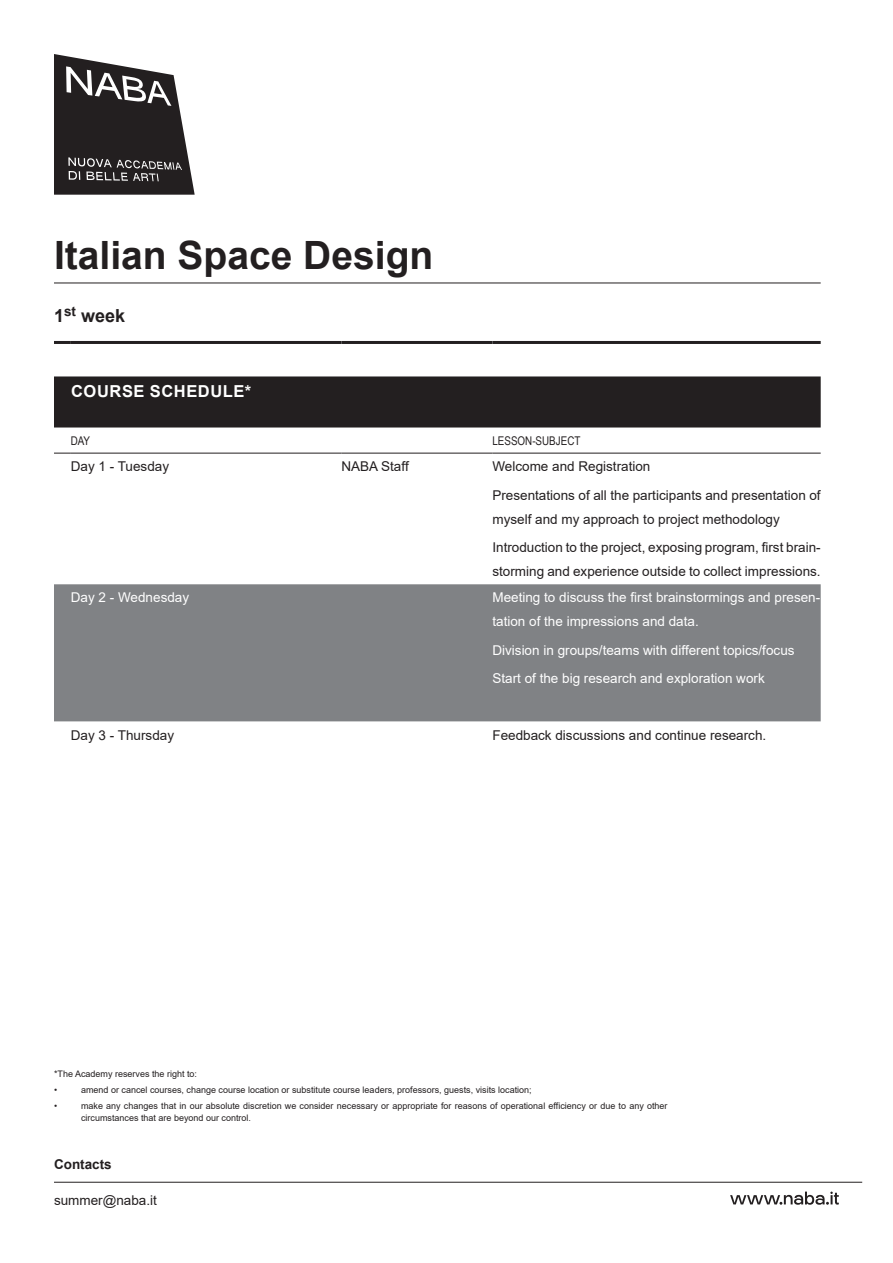
<style>
.page{position:relative;width:893px;height:1263px;background:#fff}
.page>*{position:absolute;margin:0;border:0;box-sizing:border-box;transform-origin:0 0}
.SOTTOTITOLO{font:700 39px "Arial";color:#231f20}
.TITOLO_TABELLA{font:700 18px "Arial";color:#231f20}
.t1{font:700 16.5px "Arial";letter-spacing:.035em;color:#fff}
.PARAGRAFO_TESTO{font:13.5px/24px "Arial";color:#231f20}
.PARAGRAFO_TESTO-2{font:13.5px/24px "Arial";color:#fff}
.t2{font:700 13.5px "Arial";color:#231f20}
.t3{font:12px "Arial Narrow";color:#231f20}
.NOTA_a_margine{font:9px/12px "Arial";color:#231f20}
</style>
<div class="page">
<svg style="left:54px;top:54px;width:141px;height:141px"></svg>
<svg style="left:730px;top:1191px;width:109px;height:14px"></svg>
<hr style="left:54px;top:1182px;width:808px;height:1px;background:#231f20">
<div style="left:54px;top:376px;width:767px;height:51px;background:#231f20"></div>
<div style="left:54px;top:584px;width:767px;height:137px;background:#808285"></div>
<svg style="left:54px;top:453px;width:17px;height:1px"></svg>
<hr style="left:71px;top:453px;width:270px;height:1px;background:#231f20">
<hr style="left:341px;top:453px;width:151px;height:1px;background:#231f20">
<hr style="left:492px;top:453px;width:329px;height:1px;background:#231f20">
<hr style="left:54px;top:341px;width:17px;height:3px;background:#231f20">
<hr style="left:71px;top:341px;width:270px;height:3px;background:#231f20">
<hr style="left:341px;top:341px;width:151px;height:3px;background:#231f20">
<hr style="left:492px;top:341px;width:329px;height:3px;background:#231f20">
<hr style="left:54px;top:283px;width:767px;height:1px;background:#231f20">
<p class="SOTTOTITOLO" style="left:54px;top:228px;width:381px">Italian Space Design</p>
<p class="TITOLO_TABELLA" style="left:54px;top:303px;width:73px">1<sup>st</sup> week</p>
<p class="t1" style="left:71px;top:379px;width:182px">COURSE SCHEDULE*</p>
<p class="t3" style="left:71px;top:432px;width:21px">DAY</p>
<p class="t3" style="left:492px;top:432px;width:90px">LESSON-SUBJECT</p>
<p class="PARAGRAFO_TESTO" style="left:71px;top:454px;width:100px">Day 1 - Tuesday</p>
<p class="PARAGRAFO_TESTO" style="left:341px;top:454px;width:69px">NABA Staff</p>
<p class="PARAGRAFO_TESTO" style="left:492px;top:454px;width:160px">Welcome and Registration</p>
<p class="PARAGRAFO_TESTO" style="left:492px;top:483px;width:330px">Presentations of all the participants and presentation of myself and my approach to project methodology</p>
<p class="PARAGRAFO_TESTO" style="left:492px;top:535px;width:330px">Introduction to the project, exposing program, first brain&shy;storming and experience outside to collect impressions.</p>
<p class="PARAGRAFO_TESTO-2" style="left:71px;top:586px;width:120px">Day 2 - Wednesday</p>
<p class="PARAGRAFO_TESTO-2" style="left:492px;top:586px;width:329px">Meeting to discuss the first brainstormings and presen&shy;tation of the impressions and data.</p>
<p class="PARAGRAFO_TESTO-2" style="left:492px;top:638px;width:304px">Division in groups/teams with different topics/focus</p>
<p class="PARAGRAFO_TESTO-2" style="left:492px;top:666px;width:274px">Start of the big research and exploration work</p>
<p class="PARAGRAFO_TESTO" style="left:71px;top:723px;width:105px">Day 3 - Thursday</p>
<p class="PARAGRAFO_TESTO" style="left:492px;top:723px;width:275px">Feedback discussions and continue research.</p>
<p class="NOTA_a_margine" style="left:54px;top:1068px;width:145px">*The Academy reserves the right to:</p>
<p class="NOTA_a_margine" style="left:54px;top:1084px;width:5px">•</p>
<p class="NOTA_a_margine" style="left:81px;top:1084px;width:452px">amend or cancel courses, change course location or substitute course leaders, professors, guests, visits location;</p>
<p class="NOTA_a_margine" style="left:54px;top:1100px;width:5px">•</p>
<p class="NOTA_a_margine" style="left:81px;top:1100px;width:588px">make any changes that in our absolute discretion we consider necessary or appropriate for reasons of operational efficiency or due to any other circumstances that are beyond our control.</p>
<p class="t2" style="left:54px;top:1154px;width:59px">Contacts</p>
<p class="PARAGRAFO_TESTO" style="left:54px;top:1188px;width:104px">summer@naba.it</p>
</div>
